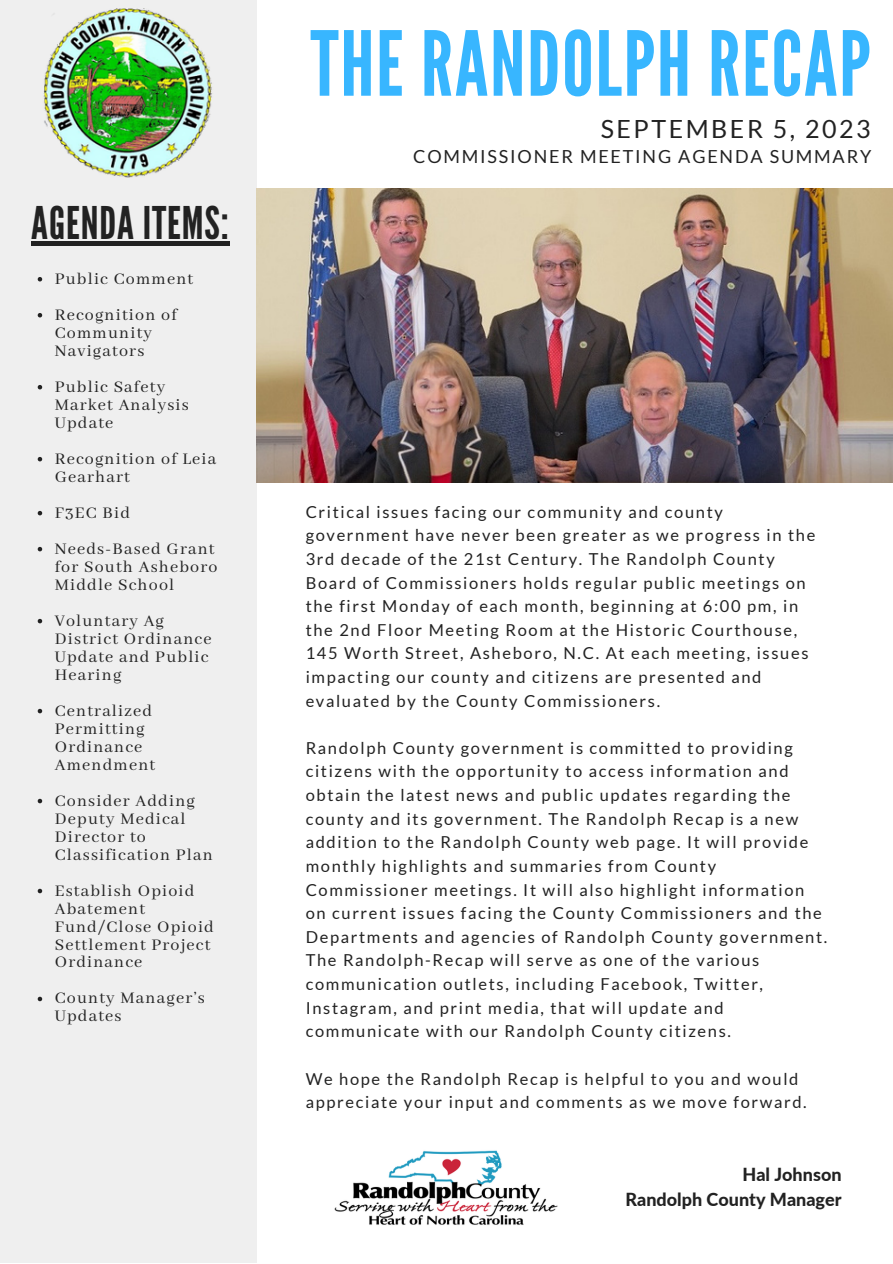
<style>
.page{position:relative;width:893px;height:1264px;background:#fff}
.page>*{position:absolute;margin:0;border:0;box-sizing:border-box;transform-origin:0 0}
.t1{font:89.25px "League Gothic";letter-spacing:.02em;color:#38b6ff}
.t2{font:45px "League Gothic";letter-spacing:.02em;color:#222}
.t3{font:25.05px "Lato";letter-spacing:.1em;color:#222}
.t4{font:18px/18px "Abhaya Libre";letter-spacing:.065em;color:#222}
.t5{font:18px "Lato";letter-spacing:.1em;color:#222}
.t6{font:800 18px "Lato";color:#222}
.t7{font:16.5px/23.5px "Lato";letter-spacing:.1em;color:#222}
</style>
<div class="page">
<div style="left:0;top:0;width:256px;height:1262px;background:#efefef"></div>
<img style="left:256px;top:188px;width:636px;height:295px">
<img style="left:334px;top:1150px;width:224px;height:75px">
<img style="left:43px;top:9px;width:169px;height:169px">
<div style="left:31px;top:241px;width:199px;height:5px;background:#222"></div>
<svg style="left:38px;top:277px;width:4px;height:4px"></svg>
<svg style="left:38px;top:313px;width:4px;height:4px"></svg>
<svg style="left:38px;top:385px;width:4px;height:4px"></svg>
<svg style="left:38px;top:457px;width:4px;height:4px"></svg>
<svg style="left:38px;top:511px;width:4px;height:4px"></svg>
<svg style="left:38px;top:547px;width:4px;height:4px"></svg>
<svg style="left:38px;top:619px;width:4px;height:4px"></svg>
<svg style="left:38px;top:708px;width:4px;height:5px"></svg>
<svg style="left:38px;top:798px;width:4px;height:5px"></svg>
<svg style="left:38px;top:888px;width:4px;height:5px"></svg>
<svg style="left:38px;top:996px;width:4px;height:5px"></svg>
<p class="t2" style="left:31px;top:197px;width:199px">AGENDA ITEMS:</p>
<p class="t4" style="left:55px;top:270px;width:140px">Public Comment</p>
<p class="t4" style="left:55px;top:306px;width:123px">Recognition of<br>Community<br>Navigators</p>
<p class="t4" style="left:55px;top:378px;width:135px">Public Safety<br>Market Analysis<br>Update</p>
<p class="t4" style="left:55px;top:450px;width:163px">Recognition of Leia<br>Gearhart</p>
<p class="t4" style="left:55px;top:504px;width:77px">F3EC Bid</p>
<p class="t4" style="left:55px;top:540px;width:164px">Needs-Based Grant for South Asheboro<br>Middle School</p>
<p class="t4" style="left:55px;top:612px;width:158px">Voluntary Ag<br>District Ordinance<br>Update and Public<br>Hearing</p>
<p class="t4" style="left:55px;top:702px;width:102px">Centralized<br>Permitting<br>Ordinance<br>Amendment</p>
<p class="t4" style="left:55px;top:792px;width:159px">Consider Adding<br>Deputy Medical<br>Director to<br>Classification Plan</p>
<p class="t4" style="left:55px;top:882px;width:161px">Establish Opioid<br>Abatement<br>Fund/Close Opioid<br>Settlement Project<br>Ordinance</p>
<p class="t4" style="left:55px;top:989px;width:152px">County Manager’s<br>Updates</p>
<p class="t1" style="left:310px;top:12px;width:561px">THE RANDOLPH RECAP</p>
<p class="t3" style="left:600px;top:113px;width:271px">SEPTEMBER 5, 2023</p>
<p class="t5" style="left:413px;top:146px;width:459px">COMMISSIONER MEETING AGENDA SUMMARY</p>
<p class="t7" style="left:306px;top:499px;width:511px">Critical issues facing our community and county government have never been greater as we progress in the 3rd decade of the 21st Century. The Randolph County Board of Commissioners holds regular public meetings on the first Monday of each month, beginning at 6:00 pm, in the 2nd Floor Meeting Room at the Historic Courthouse, 145 Worth Street, Asheboro, N.C. At each meeting, issues impacting our county and citizens are presented and evaluated by the County Commissioners.</p>
<p class="t7" style="left:306px;top:735px;width:523px">Randolph County government is committed to providing citizens with the opportunity to access information and obtain the latest news and public updates regarding the county and its government. The Randolph Recap is a new addition to the Randolph County web page. It will provide monthly highlights and summaries from County Commissioner meetings. It will also highlight information on current issues facing the County Commissioners and the Departments and agencies of Randolph County government.<br>The Randolph-Recap will serve as one of the various communication outlets, including Facebook, Twitter, Instagram, and print media, that will update and communicate with our Randolph County citizens.</p>
<p class="t7" style="left:306px;top:1066px;width:502px">We hope the Randolph Recap is helpful to you and would appreciate your input and comments as we move forward.</p>
<p class="t6" style="left:742px;top:1163px;width:101px">Hal Johnson</p>
<p class="t6" style="left:625px;top:1187px;width:218px">Randolph County Manager</p>
</div>
